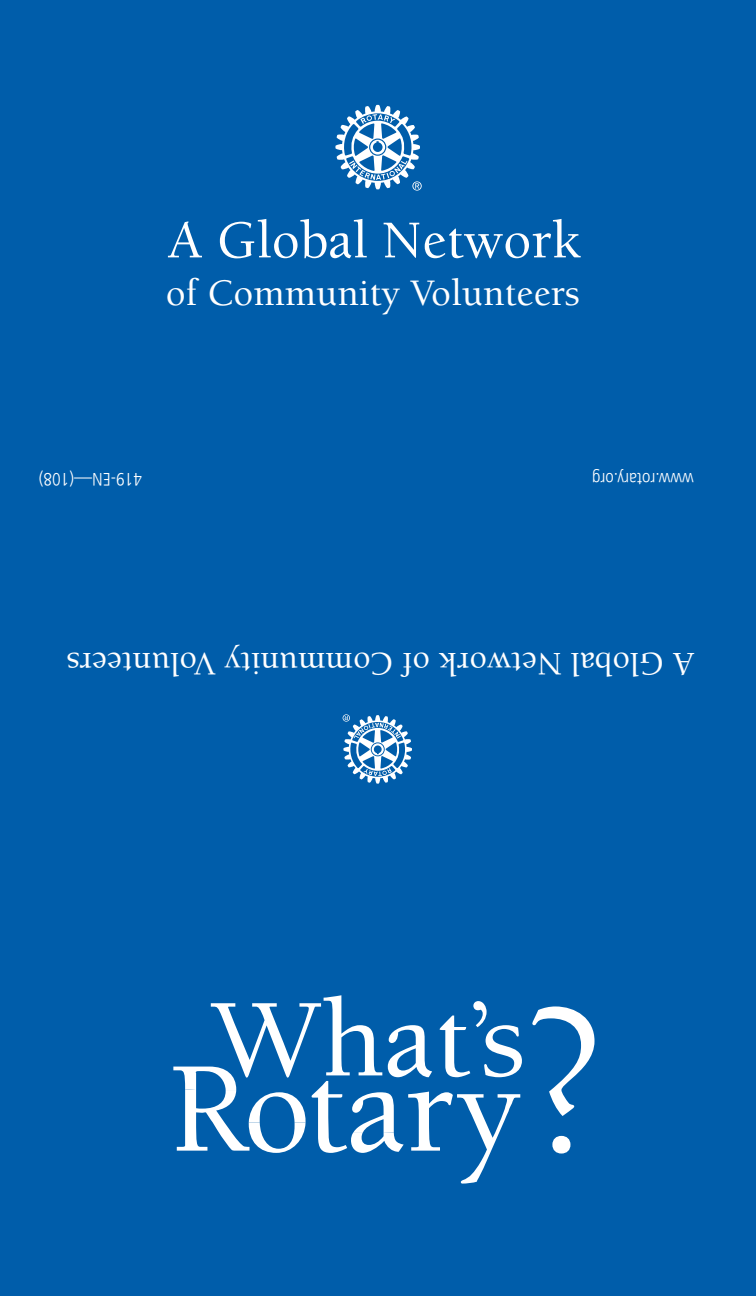
<style>
.page{position:relative;width:756px;height:1296px;background:#005daa}
.page>*{position:absolute;margin:0;border:0;box-sizing:border-box;transform-origin:0 0}
.t1{font:500 54.6px "Berkeley Std";color:#fff}
.t2{font:500 38.4px "Berkeley Std";color:#fff}
.t3{font:500 33.6px "Berkeley Std";color:#fff}
.t4{font:300 condensed 18px "Frutiger LT Std";color:#fff}
</style>
<div class="page">
<svg style="left:173px;top:995px;width:349px;height:189px"></svg>
<svg style="left:532px;top:1006px;width:63px;height:148px"></svg>
<svg style="left:335px;top:105px;width:87px;height:86px"></svg>
<svg style="left:343px;top:714px;width:69px;height:70px"></svg>
<h1 class="t1" style="left:168px;top:211px;width:415px">A Global Network</h1>
<p class="t2" style="left:166px;top:272px;width:416px">of Community Volunteers</p>
<p class="t4" style="left:142px;top:489px;width:105px;rotate:-180deg">419-EN—(108)</p>
<p class="t4" style="left:694px;top:489px;width:103px;rotate:-180deg">www.rotary.org</p>
<p class="t3" style="left:695px;top:681px;width:629px;rotate:-180deg">A Global Network of Community Volunteers</p>
</div>
